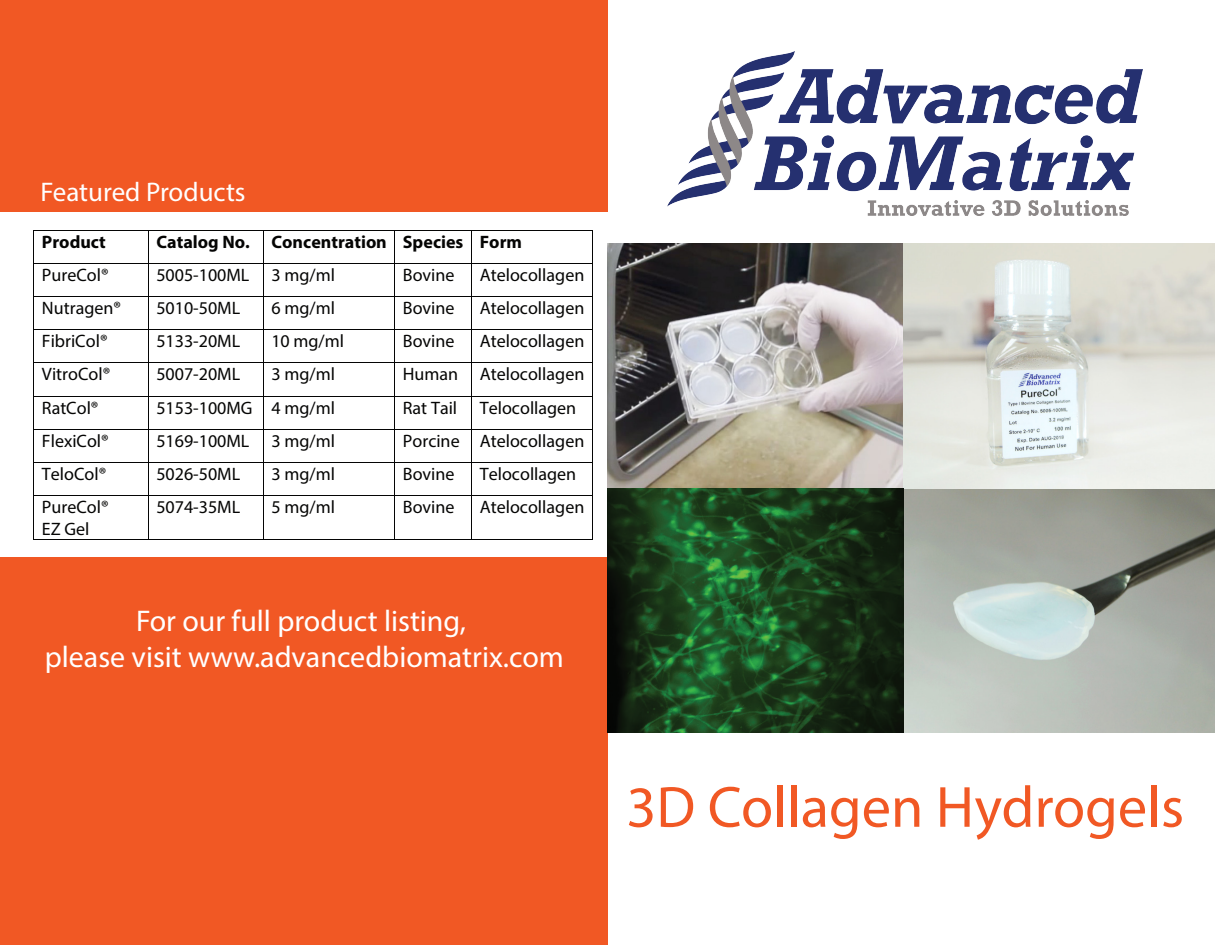
<style>
.page{position:relative;width:1215px;height:945px;background:#fff}
.page>*{position:absolute;margin:0;border:0;box-sizing:border-box;transform-origin:0 0}
.t1{font:58.5px "Myriad Pro";color:#f15824}
.t2{font:30px/36px "Myriad Pro";color:#fff;text-align:center}
.t3{font:27px "Myriad Pro";color:#fff}
.t4{font:18px/21.6px "Myriad Pro";color:#050504}
.t5{font:700 18px "Myriad Pro";color:#050504}
</style>
<div class="page">
<div style="left:0;top:0;width:608px;height:945px;background:#f15824"></div>
<div style="left:1px;top:212px;width:607px;height:345px;background:#fff"></div>
<img style="left:668px;top:51px;width:475px;height:164px">
<hr style="left:34px;top:230px;width:114px;height:1px;background:#050504">
<hr style="left:149px;top:230px;width:114px;height:1px;background:#050504">
<hr style="left:264px;top:230px;width:130px;height:1px;background:#050504">
<hr style="left:395px;top:230px;width:76px;height:1px;background:#050504">
<hr style="left:472px;top:230px;width:120px;height:1px;background:#050504">
<hr style="left:33px;top:231px;width:1px;height:32px;background:#050504">
<hr style="left:148px;top:231px;width:1px;height:32px;background:#050504">
<hr style="left:263px;top:231px;width:1px;height:32px;background:#050504">
<hr style="left:394px;top:231px;width:1px;height:32px;background:#050504">
<hr style="left:471px;top:231px;width:1px;height:32px;background:#050504">
<hr style="left:592px;top:231px;width:1px;height:32px;background:#050504">
<hr style="left:34px;top:263px;width:114px;height:1px;background:#050504">
<hr style="left:149px;top:263px;width:114px;height:1px;background:#050504">
<hr style="left:264px;top:263px;width:130px;height:1px;background:#050504">
<hr style="left:395px;top:263px;width:76px;height:1px;background:#050504">
<hr style="left:472px;top:263px;width:120px;height:1px;background:#050504">
<hr style="left:33px;top:264px;width:1px;height:32px;background:#050504">
<hr style="left:148px;top:264px;width:1px;height:32px;background:#050504">
<hr style="left:263px;top:264px;width:1px;height:32px;background:#050504">
<hr style="left:394px;top:264px;width:1px;height:32px;background:#050504">
<hr style="left:471px;top:264px;width:1px;height:32px;background:#050504">
<hr style="left:592px;top:264px;width:1px;height:32px;background:#050504">
<hr style="left:34px;top:296px;width:114px;height:1px;background:#050504">
<hr style="left:149px;top:296px;width:114px;height:1px;background:#050504">
<hr style="left:264px;top:296px;width:130px;height:1px;background:#050504">
<hr style="left:395px;top:296px;width:76px;height:1px;background:#050504">
<hr style="left:472px;top:296px;width:120px;height:1px;background:#050504">
<hr style="left:33px;top:297px;width:1px;height:32px;background:#050504">
<hr style="left:148px;top:297px;width:1px;height:32px;background:#050504">
<hr style="left:263px;top:297px;width:1px;height:32px;background:#050504">
<hr style="left:394px;top:297px;width:1px;height:32px;background:#050504">
<hr style="left:471px;top:297px;width:1px;height:32px;background:#050504">
<hr style="left:592px;top:297px;width:1px;height:32px;background:#050504">
<hr style="left:34px;top:329px;width:114px;height:1px;background:#050504">
<hr style="left:149px;top:329px;width:114px;height:1px;background:#050504">
<hr style="left:264px;top:329px;width:130px;height:1px;background:#050504">
<hr style="left:395px;top:329px;width:76px;height:1px;background:#050504">
<hr style="left:472px;top:329px;width:120px;height:1px;background:#050504">
<hr style="left:33px;top:330px;width:1px;height:33px;background:#050504">
<hr style="left:148px;top:330px;width:1px;height:33px;background:#050504">
<hr style="left:263px;top:330px;width:1px;height:33px;background:#050504">
<hr style="left:394px;top:330px;width:1px;height:33px;background:#050504">
<hr style="left:471px;top:330px;width:1px;height:33px;background:#050504">
<hr style="left:592px;top:330px;width:1px;height:33px;background:#050504">
<hr style="left:34px;top:363px;width:114px;height:1px;background:#050504">
<hr style="left:149px;top:363px;width:114px;height:1px;background:#050504">
<hr style="left:264px;top:363px;width:130px;height:1px;background:#050504">
<hr style="left:395px;top:363px;width:76px;height:1px;background:#050504">
<hr style="left:472px;top:363px;width:120px;height:1px;background:#050504">
<hr style="left:33px;top:363px;width:1px;height:33px;background:#050504">
<hr style="left:148px;top:363px;width:1px;height:33px;background:#050504">
<hr style="left:263px;top:363px;width:1px;height:33px;background:#050504">
<hr style="left:394px;top:363px;width:1px;height:33px;background:#050504">
<hr style="left:471px;top:363px;width:1px;height:33px;background:#050504">
<hr style="left:592px;top:363px;width:1px;height:33px;background:#050504">
<hr style="left:34px;top:396px;width:114px;height:1px;background:#050504">
<hr style="left:149px;top:396px;width:114px;height:1px;background:#050504">
<hr style="left:264px;top:396px;width:130px;height:1px;background:#050504">
<hr style="left:395px;top:396px;width:76px;height:1px;background:#050504">
<hr style="left:472px;top:396px;width:120px;height:1px;background:#050504">
<hr style="left:33px;top:396px;width:1px;height:33px;background:#050504">
<hr style="left:148px;top:396px;width:1px;height:33px;background:#050504">
<hr style="left:263px;top:396px;width:1px;height:33px;background:#050504">
<hr style="left:394px;top:396px;width:1px;height:33px;background:#050504">
<hr style="left:471px;top:396px;width:1px;height:33px;background:#050504">
<hr style="left:592px;top:396px;width:1px;height:33px;background:#050504">
<hr style="left:34px;top:429px;width:114px;height:1px;background:#050504">
<hr style="left:149px;top:429px;width:114px;height:1px;background:#050504">
<hr style="left:264px;top:429px;width:130px;height:1px;background:#050504">
<hr style="left:395px;top:429px;width:76px;height:1px;background:#050504">
<hr style="left:472px;top:429px;width:120px;height:1px;background:#050504">
<hr style="left:33px;top:430px;width:1px;height:32px;background:#050504">
<hr style="left:148px;top:430px;width:1px;height:32px;background:#050504">
<hr style="left:263px;top:430px;width:1px;height:32px;background:#050504">
<hr style="left:394px;top:430px;width:1px;height:32px;background:#050504">
<hr style="left:471px;top:430px;width:1px;height:32px;background:#050504">
<hr style="left:592px;top:430px;width:1px;height:32px;background:#050504">
<hr style="left:34px;top:462px;width:114px;height:1px;background:#050504">
<hr style="left:149px;top:462px;width:114px;height:1px;background:#050504">
<hr style="left:264px;top:462px;width:130px;height:1px;background:#050504">
<hr style="left:395px;top:462px;width:76px;height:1px;background:#050504">
<hr style="left:472px;top:462px;width:120px;height:1px;background:#050504">
<hr style="left:33px;top:463px;width:1px;height:32px;background:#050504">
<hr style="left:148px;top:463px;width:1px;height:32px;background:#050504">
<hr style="left:263px;top:463px;width:1px;height:32px;background:#050504">
<hr style="left:394px;top:463px;width:1px;height:32px;background:#050504">
<hr style="left:471px;top:463px;width:1px;height:32px;background:#050504">
<hr style="left:592px;top:463px;width:1px;height:32px;background:#050504">
<hr style="left:34px;top:495px;width:114px;height:1px;background:#050504">
<hr style="left:149px;top:495px;width:114px;height:1px;background:#050504">
<hr style="left:264px;top:495px;width:130px;height:1px;background:#050504">
<hr style="left:395px;top:495px;width:76px;height:1px;background:#050504">
<hr style="left:472px;top:495px;width:120px;height:1px;background:#050504">
<hr style="left:33px;top:496px;width:1px;height:43px;background:#050504">
<hr style="left:34px;top:539px;width:114px;height:1px;background:#050504">
<hr style="left:148px;top:496px;width:1px;height:43px;background:#050504">
<hr style="left:149px;top:539px;width:114px;height:1px;background:#050504">
<hr style="left:263px;top:496px;width:1px;height:43px;background:#050504">
<hr style="left:264px;top:539px;width:130px;height:1px;background:#050504">
<hr style="left:394px;top:496px;width:1px;height:43px;background:#050504">
<hr style="left:395px;top:539px;width:76px;height:1px;background:#050504">
<hr style="left:471px;top:496px;width:1px;height:43px;background:#050504">
<hr style="left:472px;top:539px;width:120px;height:1px;background:#050504">
<hr style="left:592px;top:496px;width:1px;height:43px;background:#050504">
<img style="left:608px;top:244px;width:607px;height:489px">
<h3 class="t3" style="left:41px;top:175px;width:207px">Featured Products</h3>
<p class="t5" style="left:42px;top:230px;width:65px">Product</p>
<p class="t5" style="left:156px;top:230px;width:367px">Catalog No. Concentration Species Form</p>
<p class="t4" style="left:42px;top:264px;width:68px">PureCol®</p>
<p class="t4" style="left:156px;top:264px;width:180px">5005-100ML 3 mg/ml</p>
<p class="t4" style="left:403px;top:264px;width:53px">Bovine</p>
<p class="t4" style="left:480px;top:264px;width:106px">Atelocollagen</p>
<p class="t4" style="left:42px;top:297px;width:81px">Nutragen®</p>
<p class="t4" style="left:156px;top:297px;width:85px">5010-50ML</p>
<p class="t4" style="left:271px;top:297px;width:65px">6 mg/ml</p>
<p class="t4" style="left:403px;top:297px;width:53px">Bovine</p>
<p class="t4" style="left:480px;top:297px;width:106px">Atelocollagen</p>
<p class="t4" style="left:42px;top:330px;width:67px">FibriCol®</p>
<p class="t4" style="left:156px;top:330px;width:85px">5133-20ML</p>
<p class="t4" style="left:271px;top:330px;width:74px">10 mg/ml</p>
<p class="t4" style="left:403px;top:330px;width:53px">Bovine</p>
<p class="t4" style="left:480px;top:330px;width:106px">Atelocollagen</p>
<p class="t4" style="left:42px;top:363px;width:70px">VitroCol®</p>
<p class="t4" style="left:156px;top:363px;width:85px">5007-20ML</p>
<p class="t4" style="left:271px;top:363px;width:65px">3 mg/ml</p>
<p class="t4" style="left:403px;top:363px;width:183px">Human Atelocollagen</p>
<p class="t4" style="left:42px;top:396px;width:58px">RatCol®</p>
<p class="t4" style="left:156px;top:396px;width:180px">5153-100MG 4 mg/ml</p>
<p class="t4" style="left:403px;top:396px;width:56px">Rat Tail</p>
<p class="t4" style="left:480px;top:396px;width:98px">Telocollagen</p>
<p class="t4" style="left:42px;top:430px;width:68px">FlexiCol®</p>
<p class="t4" style="left:156px;top:430px;width:180px">5169-100ML 3 mg/ml</p>
<p class="t4" style="left:403px;top:430px;width:183px">Porcine Atelocollagen</p>
<p class="t4" style="left:42px;top:463px;width:66px">TeloCol®</p>
<p class="t4" style="left:156px;top:463px;width:85px">5026-50ML</p>
<p class="t4" style="left:271px;top:463px;width:65px">3 mg/ml</p>
<p class="t4" style="left:403px;top:463px;width:53px">Bovine</p>
<p class="t4" style="left:480px;top:463px;width:98px">Telocollagen</p>
<p class="t4" style="left:42px;top:496px;width:68px">PureCol®<br>EZ Gel</p>
<p class="t4" style="left:156px;top:496px;width:85px">5074-35ML</p>
<p class="t4" style="left:271px;top:496px;width:65px">5 mg/ml</p>
<p class="t4" style="left:403px;top:496px;width:53px">Bovine</p>
<p class="t4" style="left:480px;top:496px;width:106px">Atelocollagen</p>
<h2 class="t2" style="left:45px;top:603px;width:521px">For our full product listing,<br>please visit www.advancedbiomatrix.com</h2>
<h1 class="t1" style="left:626px;top:771px;width:559px">3D Collagen Hydrogels</h1>
</div>
